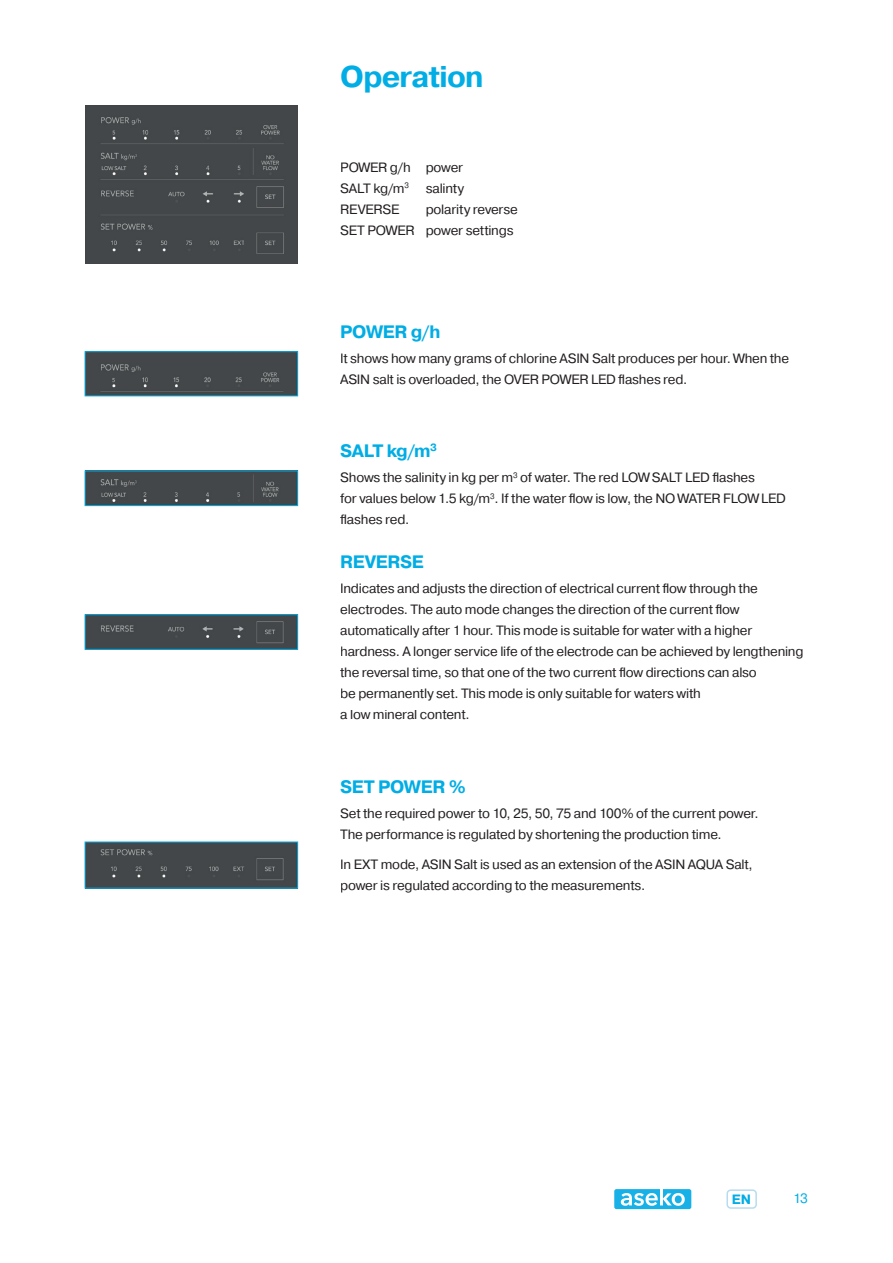
<style>
.page{position:relative;width:893px;height:1263px;background:#fff}
.page>*{position:absolute;margin:0;border:0;box-sizing:border-box;transform-origin:0 0}
.t1{font:700 30px "Pragmatica";letter-spacing:-.03em;color:#00ade5}
.t2{font:700 18px "Pragmatica";letter-spacing:-.02em;color:#00ade5}
.t3{font:13.5px/21px "Pragmatica";letter-spacing:-.015em;color:#231f20}
.t4{font:700 13.5px "Pragmatica";color:#00ade5}
.t5{font:13.5px "Pragmatica";color:#00ade5}
</style>
<div class="page">
<div style="left:726px;top:1189px;width:31px;height:20px;border:2px solid #b6dcef;border-radius:4px"></div>
<svg style="left:614px;top:1189px;width:77px;height:20px"></svg>
<div style="left:85px;top:105px;width:213px;height:159px;background:#444749"></div>
<img style="left:87px;top:353px;width:209px;height:41px">
<div style="left:85px;top:351px;width:213px;height:45px;border:1px solid #00ade5"></div>
<img style="left:87px;top:473px;width:209px;height:31px">
<div style="left:85px;top:471px;width:213px;height:35px;border:1px solid #00ade5"></div>
<img style="left:87px;top:616px;width:209px;height:32px">
<div style="left:85px;top:614px;width:213px;height:36px;border:1px solid #00ade5"></div>
<img style="left:87px;top:844px;width:209px;height:42px">
<h1 class="t1" style="left:340px;top:58px;width:145px">Operation</h1>
<p class="t3" style="left:340px;top:157px;width:125px;text-align:justify">POWER g/h power SALT kg/m<sup>3</sup> salinty REVERSE</p>
<p class="t3" style="left:340px;top:199px;width:179px;text-indent:85px">polarity reverse<br>SET POWER power settings</p>
<h2 class="t2" style="left:340px;top:320px;width:102px">POWER g/h</h2>
<p class="t3" style="left:340px;top:348px;width:450px">It shows how many grams of chlorine ASIN Salt produces per hour. When the<br>ASIN salt is overloaded, the OVER POWER LED flashes red.</p>
<h2 class="t2" style="left:340px;top:439px;width:98px">SALT kg/m<sup>3</sup></h2>
<p class="t3" style="left:340px;top:468px;width:447px">Shows the salinity in kg per m<sup>3</sup> of water. The red LOW SALT LED flashes<br>for values below 1.5 kg/m<sup>3</sup>. If the water flow is low, the NO WATER FLOW LED flashes red.</p>
<h2 class="t2" style="left:340px;top:550px;width:85px">REVERSE</h2>
<p class="t3" style="left:340px;top:579px;width:465px">Indicates and adjusts the direction of electrical current flow through the electrodes. The auto mode changes the direction of the current flow automatically after 1 hour. This mode is suitable for water with a higher hardness. A longer service life of the electrode can be achieved by lengthening the reversal time, so that one of the two current flow directions can also<br>be permanently set. This mode is only suitable for waters with<br>a low mineral content.</p>
<h2 class="t2" style="left:340px;top:775px;width:127px">SET POWER %</h2>
<p class="t3" style="left:340px;top:803px;width:420px">Set the required power to 10, 25, 50, 75 and 100% of the current power.<br>The performance is regulated by shortening the production time.</p>
<p class="t3" style="left:340px;top:854px;width:414px">In EXT mode, ASIN Salt is used as an extension of the ASIN AQUA Salt, power is regulated according to the measurements.</p>
<p class="t4" style="left:732px;top:1190px;width:21px">EN</p>
<p class="t5" style="left:793px;top:1190px;width:16px">13</p>
</div>
